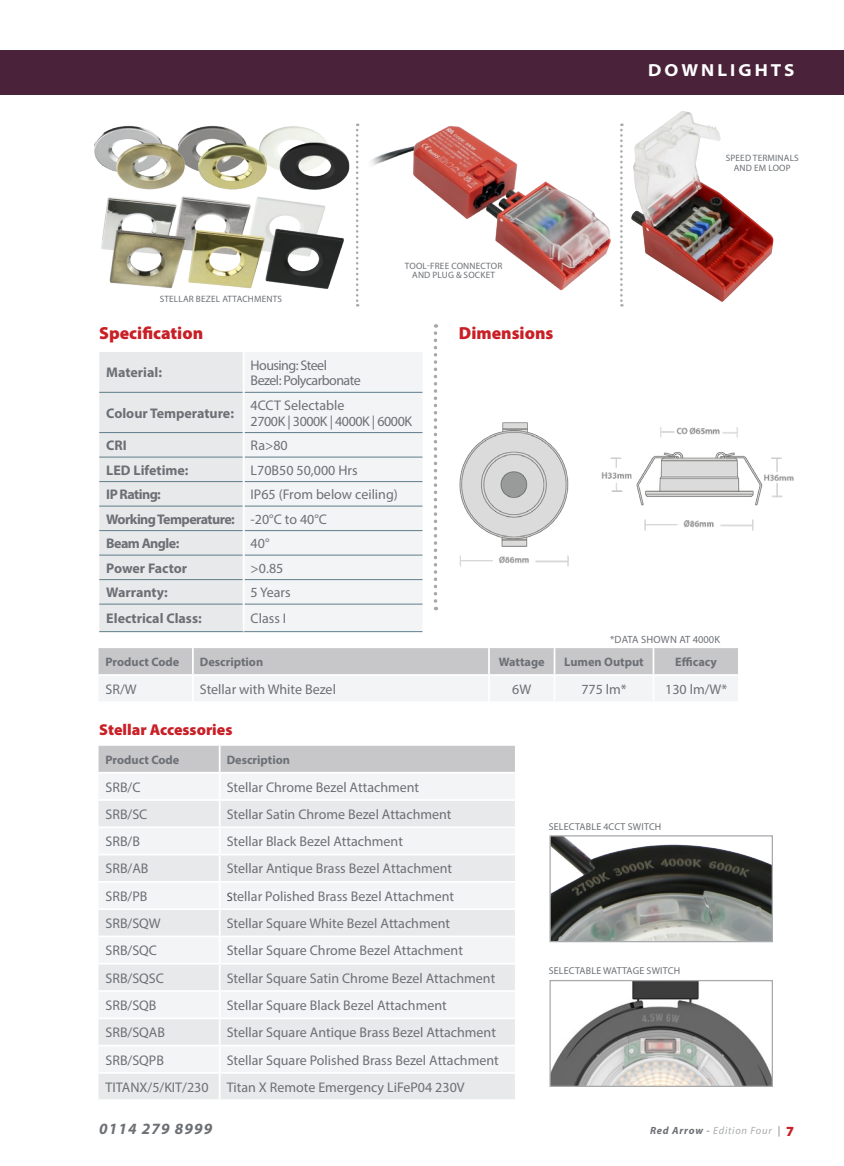
<style>
.page{position:relative;width:844px;height:1166px;background:#fff}
.page>*{position:absolute;margin:0;border:0;box-sizing:border-box;transform-origin:0 0}
.t1{font:900 17.5px "Myriad Pro";color:#c82026}
.t2{font:700 semi-expanded 17.5px "Myriad Pro";letter-spacing:.175em;color:#fff}
.t3{font:900 15.75px "Myriad Pro";color:#c82026}
.t4{font:italic 700 15.75px "Myriad Pro";letter-spacing:.07em;color:#6c7075}
.t5{font:14px/24.5px "Myriad Pro";color:#6c7075}
.t6{font:700 14px "Myriad Pro";color:#6c7075}
.t7{font:14px/15.8px "Myriad Pro";letter-spacing:-.03em;color:#6c7075}
.t8{font:14px/15.8px "Myriad Pro";letter-spacing:-.04em;color:#6c7075}
.t9{font:700 14px "Myriad Pro";letter-spacing:-.04em;color:#6c7075}
.t10{font:700 12.25px "Myriad Pro";color:#6c7075}
.t11{font:italic 10.5px "Myriad Pro";letter-spacing:.07em;color:#a9aaad}
.t12{font:10.5px "Myriad Pro";letter-spacing:.005em;color:#6c7075}
.t13{font:9.97px "Myriad Pro";letter-spacing:.02em;color:#6c7075}
.t14{font:9.28px/9.3px "Myriad Pro";letter-spacing:.02em;color:#6c7075;text-align:center}
.s1{font-weight:700}
.s2{font-size:12.25px;color:#40494f}
.s3{font-weight:700;color:#6c7075}
.s4{color:#6c7075}
.s5{font-weight:900;font-style:normal;font-size:14px;color:#c82026}
</style>
<div class="page">
<div style="left:0;top:50px;width:843px;height:44px;background:#4a233a"></div>
<svg style="left:433px;top:324px;width:4px;height:286px"></svg>
<div style="left:99px;top:352px;width:144px;height:279px;background:#e8e9ea"></div>
<div style="left:244px;top:352px;width:178px;height:279px;background:#f3f4f5"></div>
<hr style="left:99px;top:392px;width:144px;height:1px;background:#5e7d8a">
<hr style="left:244px;top:392px;width:178px;height:1px;background:#5e7d8a">
<hr style="left:99px;top:432px;width:144px;height:1px;background:#5e7d8a">
<hr style="left:244px;top:432px;width:178px;height:1px;background:#5e7d8a">
<hr style="left:99px;top:457px;width:144px;height:1px;background:#5e7d8a">
<hr style="left:244px;top:457px;width:178px;height:1px;background:#5e7d8a">
<hr style="left:99px;top:481px;width:144px;height:1px;background:#5e7d8a">
<hr style="left:244px;top:481px;width:178px;height:1px;background:#5e7d8a">
<hr style="left:99px;top:506px;width:144px;height:1px;background:#5e7d8a">
<hr style="left:244px;top:506px;width:178px;height:1px;background:#5e7d8a">
<hr style="left:99px;top:530px;width:144px;height:1px;background:#5e7d8a">
<hr style="left:244px;top:530px;width:178px;height:1px;background:#5e7d8a">
<hr style="left:99px;top:555px;width:144px;height:1px;background:#5e7d8a">
<hr style="left:244px;top:555px;width:178px;height:1px;background:#5e7d8a">
<hr style="left:99px;top:579px;width:144px;height:1px;background:#5e7d8a">
<hr style="left:244px;top:579px;width:178px;height:1px;background:#5e7d8a">
<hr style="left:99px;top:604px;width:144px;height:1px;background:#5e7d8a">
<hr style="left:244px;top:604px;width:178px;height:1px;background:#5e7d8a">
<hr style="left:99px;top:631px;width:144px;height:1px;background:#5e7d8a">
<hr style="left:243px;top:631px;width:179px;height:1px;background:#5e7d8a">
<svg style="left:356px;top:124px;width:2px;height:183px"></svg>
<svg style="left:620px;top:124px;width:2px;height:183px"></svg>
<svg style="left:98px;top:746px;width:417px;height:353px"></svg>
<svg style="left:98px;top:648px;width:640px;height:53px"></svg>
<hr style="left:554px;top:674px;width:99px;height:2px;background:#fff">
<hr style="left:553px;top:676px;width:2px;height:25px;background:#fff">
<hr style="left:653px;top:674px;width:86px;height:2px;background:#fff">
<hr style="left:652px;top:676px;width:2px;height:25px;background:#fff">
<hr style="left:737px;top:676px;width:2px;height:25px;background:#fff">
<img style="left:94px;top:126px;width:256px;height:163px">
<img style="left:459px;top:422px;width:335px;height:145px">
<img style="left:631px;top:111px;width:142px;height:191px">
<img style="left:358px;top:123px;width:253px;height:184px">
<img style="left:551px;top:837px;width:219px;height:103px">
<div style="left:549px;top:835px;width:223px;height:107px;border:1px solid #a8a9ad"></div>
<img style="left:551px;top:982px;width:219px;height:103px">
<div style="left:549px;top:980px;width:223px;height:107px;border:1px solid #a8a9ad"></div>
<p class="t2" style="left:648px;top:59px;width:148px">DOWNLIGHTS</p>
<p class="t14" style="left:160px;top:294px;width:124px">STELLAR BEZEL ATTACHMENTS</p>
<p class="t14" style="left:405px;top:261px;width:99px">TOOL-FREE CONNECTOR<br>AND PLUG &amp; SOCKET</p>
<p class="t1" style="left:99px;top:322px;width:105px">Specification</p>
<p class="t6" style="left:106px;top:364px;width:57px">Material:</p>
<p class="t8" style="left:250px;top:357px;width:111px">Housing: Steel<br>Bezel: Polycarbonate</p>
<p class="t6" style="left:106px;top:404px;width:129px">Colour Temperature:</p>
<p class="t7" style="left:250px;top:397px;width:163px">4CCT Selectable<br>2700K | 3000K | 4000K | 6000K</p>
<p class="t6" style="left:106px;top:436px;width:22px">CRI</p>
<p class="t5" style="left:250px;top:433px;width:39px">Ra&gt;80</p>
<p class="t6" style="left:106px;top:461px;width:84px">LED Lifetime:</p>
<p class="t5" style="left:250px;top:457px;width:109px">L70B50 50,000 Hrs</p>
<p class="t9" style="left:106px;top:485px;width:56px">IP Rating:</p>
<p class="t5" style="left:106px;top:482px;width:293px;text-indent:144px">IP65 (From below ceiling)<br><span class="s1">Working Temperature:</span> -20°C to 40°C<br><span class="s1">Beam Angle:</span></p>
<p class="t5" style="left:250px;top:531px;width:20px">40°</p>
<p class="t6" style="left:106px;top:559px;width:82px">Power Factor</p>
<p class="t5" style="left:250px;top:555px;width:34px">&gt;0.85</p>
<p class="t6" style="left:106px;top:583px;width:63px">Warranty:</p>
<p class="t5" style="left:250px;top:580px;width:41px">5 Years</p>
<p class="t6" style="left:106px;top:609px;width:97px">Electrical Class:</p>
<p class="t5" style="left:250px;top:606px;width:37px">Class I</p>
<p class="t1" style="left:459px;top:322px;width:96px">Dimensions</p>
<p class="t14" style="left:725px;top:154px;width:74px">SPEED TERMINALS<br>AND EM LOOP</p>
<p class="t12" style="left:610px;top:633px;width:111px">*DATA SHOWN AT 4000K</p>
<p class="t10" style="left:105px;top:654px;width:75px">Product Code</p>
<p class="t10" style="left:200px;top:654px;width:65px">Description</p>
<p class="t10" style="left:498px;top:654px;width:47px">Wattage</p>
<p class="t10" style="left:564px;top:654px;width:81px">Lumen Output</p>
<p class="t10" style="left:675px;top:654px;width:43px">Efficacy</p>
<p class="t5" style="left:105px;top:677px;width:33px">SR/W</p>
<p class="t5" style="left:200px;top:677px;width:137px">Stellar with White Bezel</p>
<p class="t5" style="left:512px;top:677px;width:21px">6W</p>
<p class="t5" style="left:581px;top:677px;width:47px">775 lm*</p>
<p class="t5" style="left:665px;top:677px;width:63px">130 lm/W*</p>
<p class="t3" style="left:99px;top:719px;width:135px">Stellar Accessories</p>
<p class="t10" style="left:105px;top:752px;width:75px">Product Code</p>
<p class="t10" style="left:227px;top:752px;width:65px">Description</p>
<p class="t5" style="left:105px;top:774px;width:36px">SRB/C</p>
<p class="t5" style="left:227px;top:774px;width:194px">Stellar Chrome Bezel Attachment</p>
<p class="t5" style="left:105px;top:802px;width:43px">SRB/SC</p>
<p class="t5" style="left:227px;top:802px;width:226px">Stellar Satin Chrome Bezel Attachment</p>
<p class="t5" style="left:105px;top:829px;width:36px">SRB/B</p>
<p class="t5" style="left:227px;top:829px;width:178px">Stellar Black Bezel Attachment</p>
<p class="t5" style="left:105px;top:856px;width:44px">SRB/AB</p>
<p class="t5" style="left:227px;top:856px;width:227px">Stellar Antique Brass Bezel Attachment</p>
<p class="t5" style="left:105px;top:883px;width:43px">SRB/PB</p>
<p class="t5" style="left:227px;top:883px;width:229px"><span class="s2">S</span>tellar Polished Brass Bezel Attachment</p>
<p class="t5" style="left:105px;top:911px;width:57px">SRB/SQW</p>
<p class="t5" style="left:227px;top:911px;width:225px">Stellar Square White Bezel Attachment</p>
<p class="t5" style="left:105px;top:938px;width:53px">SRB/SQC</p>
<p class="t5" style="left:227px;top:938px;width:238px">Stellar Square Chrome Bezel Attachment</p>
<p class="t5" style="left:105px;top:965px;width:60px">SRB/SQSC</p>
<p class="t5" style="left:227px;top:965px;width:270px">Stellar Square Satin Chrome Bezel Attachment</p>
<p class="t5" style="left:105px;top:993px;width:52px">SRB/SQB</p>
<p class="t5" style="left:227px;top:993px;width:221px">Stellar Square Black Bezel Attachment</p>
<p class="t5" style="left:105px;top:1020px;width:61px">SRB/SQAB</p>
<p class="t5" style="left:227px;top:1020px;width:271px">Stellar Square Antique Brass Bezel Attachment</p>
<p class="t5" style="left:105px;top:1047px;width:60px">SRB/SQPB</p>
<p class="t5" style="left:227px;top:1047px;width:273px">Stellar Square Polished Brass Bezel Attachment</p>
<p class="t5" style="left:105px;top:1074px;width:105px">TITANX/5/KIT/230</p>
<p class="t5" style="left:227px;top:1074px;width:239px">Titan X Remote Emergency LiFeP04 230V</p>
<p class="t13" style="left:548px;top:820px;width:114px">SELECTABLE 4CCT SWITCH</p>
<p class="t13" style="left:548px;top:965px;width:133px">SELECTABLE WATTAGE SWITCH</p>
<p class="t4" style="left:99px;top:1118px;width:114px">0114 279 8999</p>
<p class="t11" style="left:650px;top:1124px;width:145px"><span class="s3">Red Arrow</span> <span class="s4">-</span> Edition Four <span class="s4">|</span> <span class="s5">7</span></p>
</div>
